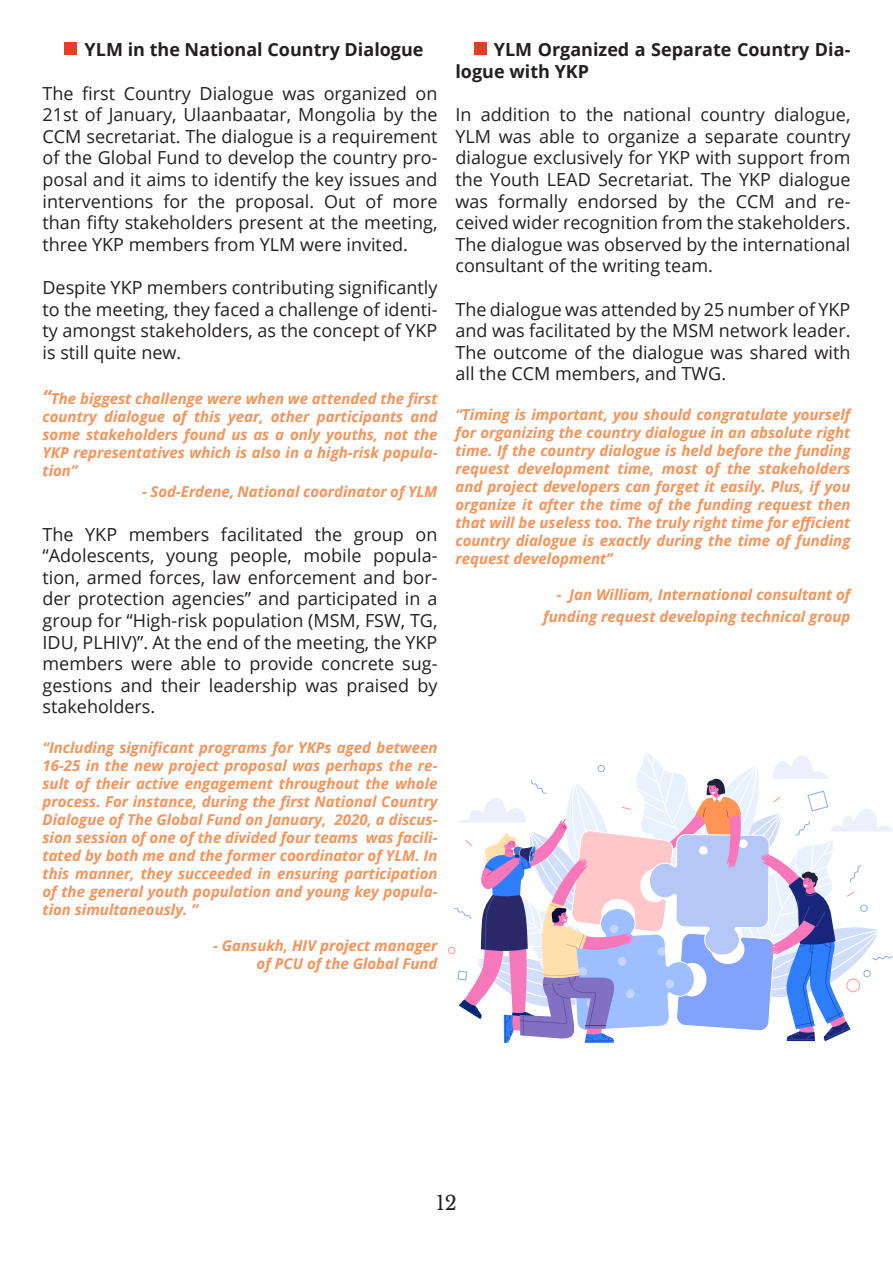
<style>
.page{position:relative;width:893px;height:1263px;background:#fff}
.page>*{position:absolute;margin:0;border:0;box-sizing:border-box;transform-origin:0 0}
.t1{font:19.5px "Libre Baskerville";color:#231f20}
.t2{font:18px/21.6px "Open Sans";color:#231f20;text-align:justify}
.t3{font:700 18px/21.6px "Open Sans";color:#231f20}
.t4{font:italic 700 15px/18px "Open Sans";color:#f79359;text-align:justify}
.s1{font-size:19.5px}
</style>
<div class="page">
<svg style="left:448px;top:752px;width:445px;height:291px"></svg>
<div style="left:64px;top:43px;width:13px;height:12px;background:#e73e24"></div>
<div style="left:474px;top:43px;width:13px;height:12px;background:#e73e24"></div>
<p class="t3" style="left:85px;top:39px;width:340px">YLM in the National Country Dialogue</p>
<p class="t2" style="left:43px;top:82px;width:396px">The first Country Dialogue was organized on 21st of January, Ulaanbaatar, Mongolia by the CCM secretariat. The dialogue is a requirement of the Global Fund to develop the country pro&shy;posal and it aims to identify the key issues and interventions for the proposal. Out of more than fifty stakeholders present at the meeting, three YKP members from YLM were invited.</p>
<p class="t2" style="left:43px;top:276px;width:396px">Despite YKP members contributing significantly to the meeting, they faced a challenge of identi&shy;ty amongst stakeholders, as the concept of YKP is still quite new.</p>
<p class="t4" style="left:43px;top:389px;width:396px"><span class="s1">“</span>The biggest challenge were when we attended the first country dialogue of this year, other participants and some stakeholders found us as a only youths, not the YKP representatives which is also in a high-risk popula&shy;tion”</p>
<p class="t4" style="left:142px;top:482px;width:297px">- Sod-Erdene, National coordinator of YLM</p>
<p class="t2" style="left:43px;top:523px;width:396px">The YKP members facilitated the group on “Adolescents, young people, mobile popula&shy;tion, armed forces, law enforcement and bor&shy;der protection agencies” and participated in a group for “High-risk population (MSM, FSW, TG, IDU, PLHIV)”. At the end of the meeting, the YKP members were able to provide concrete sug&shy;gestions and their leadership was praised by stakeholders.</p>
<p class="t4" style="left:43px;top:738px;width:396px">“Including significant programs for YKPs aged between 16-25 in the new project proposal was perhaps the re&shy;sult of their active engagement throughout the whole process. For instance, during the first National Country Dialogue of The Global Fund on January, 2020, a discus&shy;sion session of one of the divided four teams was facili&shy;tated by both me and the former coordinator of YLM. In this manner, they succeeded in ensuring participation of the general youth population and young key popula&shy;tion simultaneously. ”</p>
<p class="t4" style="left:213px;top:936px;width:226px;text-align:right">- Gansukh, HIV project manager of PCU of the Global Fund</p>
<p class="t3" style="left:455px;top:39px;width:396px;text-indent:38px">YLM Organized a Separate Country Dia&shy;logue with YKP</p>
<p class="t2" style="left:455px;top:103px;width:396px">In addition to the national country dialogue, YLM was able to organize a separate country dialogue exclusively for YKP with support from the Youth LEAD Secretariat. The YKP dialogue was formally endorsed by the CCM and re&shy;ceived wider recognition from the stakeholders.<br>The dialogue was observed by the international consultant of the writing team.</p>
<p class="t2" style="left:455px;top:298px;width:396px">The dialogue was attended by 25 number of YKP and was facilitated by the MSM network leader.<br>The outcome of the dialogue was shared with all the CCM members, and TWG.</p>
<p class="t4" style="left:455px;top:405px;width:396px">“Timing is important, you should congratulate yourself for organizing the country dialogue in an absolute right time. If the country dialogue is held before the funding request development time, most of the stakeholders and project developers can forget it easily. Plus, if you organize it after the time of the funding request then that will be useless too. The truly right time for efficient country dialogue is exactly during the time of funding request development”</p>
<p class="t4" style="left:543px;top:583px;width:309px;line-height:21.6px;text-align:right">- Jan William, International consultant of funding request developing technical group</p>
<p class="t1" style="left:436px;top:1191px;width:22px">12</p>
</div>
